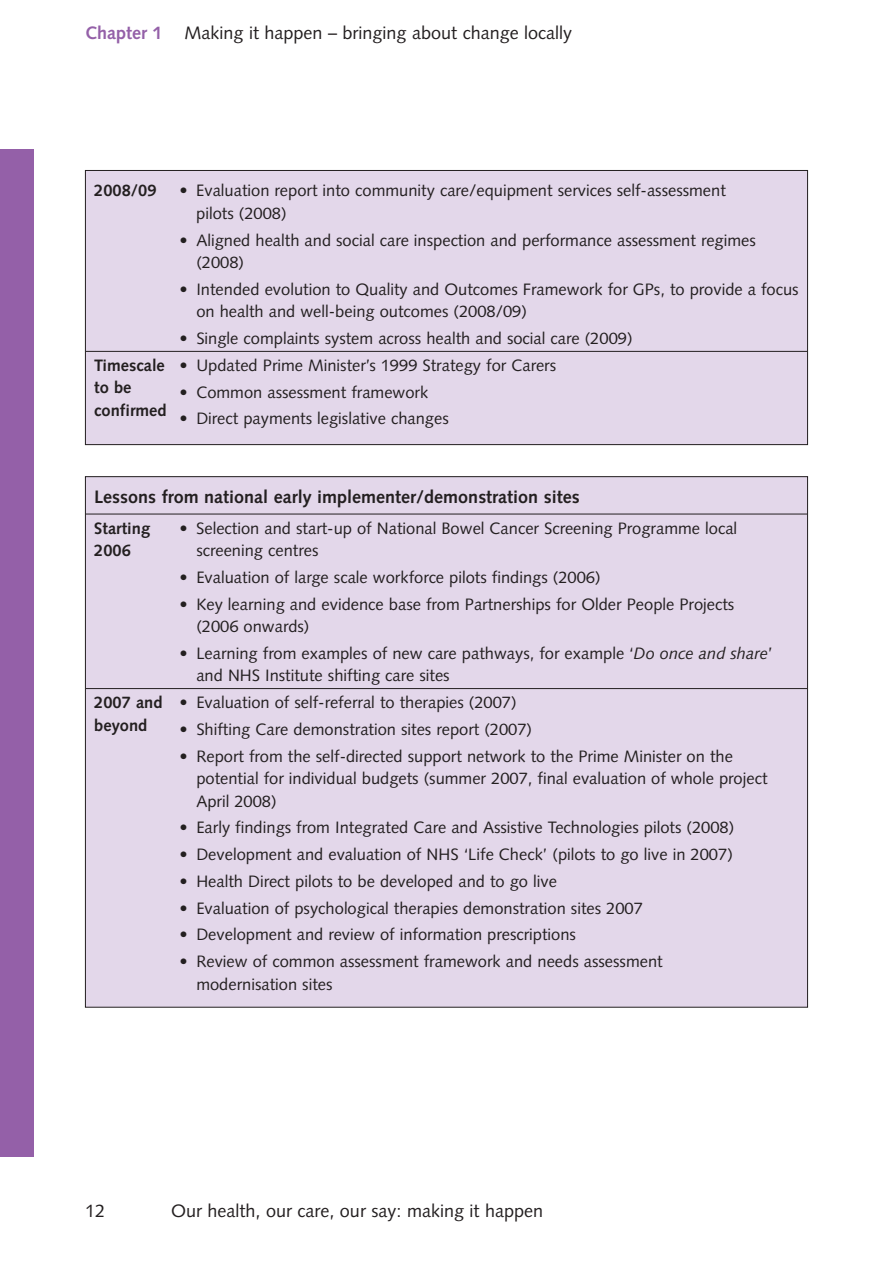
<style>
.page{position:relative;width:893px;height:1263px;background:#fff}
.page>*{position:absolute;margin:0;border:0;box-sizing:border-box;transform-origin:0 0}
.t1{font:18px "Syntax";color:#231f20}
.t2{font:700 18px "Syntax";color:#231f20}
.t3{font:16.5px/22.5px "Syntax";color:#231f20}
.t4{font:700 16.5px/22.5px "Syntax";color:#231f20}
.s1{font-weight:700;color:#9460a8}
.s2{font-style:italic}
.s3{font-weight:700}
</style>
<div class="page">
<div style="left:0;top:149px;width:34px;height:1008px;background:#9460a8"></div>
<div style="left:85px;top:170px;width:722px;height:275px;background:#e3d7ea"></div>
<hr style="left:86px;top:351px;width:721px;height:1px;background:#231f20">
<div style="left:85px;top:477px;width:722px;height:530px;background:#e3d7ea"></div>
<hr style="left:86px;top:514px;width:721px;height:1px;background:#231f20">
<hr style="left:86px;top:688px;width:721px;height:1px;background:#231f20">
<p class="t1" style="left:85px;top:26px;width:489px"><span class="s1">Chapter 1</span> Making it happen – bringing about change locally</p>
<p class="t4" style="left:94px;top:181px;width:64px">2008/09</p>
<p class="t3" style="left:196px;top:181px;width:531px;text-indent:-17px">• Evaluation report into community care/equipment services self-assessment pilots (2008)</p>
<p class="t3" style="left:196px;top:230px;width:561px;text-indent:-17px">• Aligned health and social care inspection and performance assessment regimes (2008)</p>
<p class="t3" style="left:196px;top:279px;width:604px;text-indent:-17px">• Intended evolution to Quality and Outcomes Framework for GPs, to provide a focus on health and well-being outcomes (2008/09)</p>
<p class="t3" style="left:179px;top:329px;width:455px">• Single complaints system across health and social care (2009)</p>
<p class="t3" style="left:179px;top:355px;width:378px">• Updated Prime Minister’s 1999 Strategy for Carers</p>
<p class="t3" style="left:179px;top:382px;width:251px">• Common assessment framework</p>
<p class="t3" style="left:179px;top:409px;width:271px">• Direct payments legislative changes</p>
<p class="t4" style="left:94px;top:355px;width:74px">Timescale to be confirmed</p>
<p class="t2" style="left:94px;top:489px;width:487px">Lessons from national early implementer/demonstration sites</p>
<p class="t4" style="left:94px;top:518px;width:57px">Starting</p>
<p class="t3" style="left:179px;top:518px;width:559px">• Selection and start-up of National Bowel Cancer Screening Programme local</p>
<p class="t4" style="left:94px;top:541px;width:38px">2006</p>
<p class="t3" style="left:196px;top:540px;width:124px">screening centres</p>
<p class="t3" style="left:179px;top:567px;width:423px">• Evaluation of large scale workforce pilots findings (2006)</p>
<p class="t3" style="left:196px;top:594px;width:539px;text-indent:-17px">• Key learning and evidence base from Partnerships for Older People Projects (2006 onwards)</p>
<p class="t3" style="left:196px;top:643px;width:578px;text-indent:-17px">• Learning from examples of new care pathways, for example ‘<span class="s2">Do once and share</span>’ and NHS Institute shifting care sites</p>
<p class="t3" style="left:94px;top:693px;width:424px"><span class="s3">2007 and</span> • Evaluation of self-referral to therapies (2007) <span class="s3">beyond</span></p>
<p class="t3" style="left:179px;top:719px;width:354px">• Shifting Care demonstration sites report (2007)</p>
<p class="t3" style="left:196px;top:746px;width:573px;text-indent:-17px">• Report from the self-directed support network to the Prime Minister on the potential for individual budgets (summer 2007, final evaluation of whole project<br>April 2008)</p>
<p class="t3" style="left:179px;top:818px;width:556px">• Early findings from Integrated Care and Assistive Technologies pilots (2008)</p>
<p class="t3" style="left:179px;top:845px;width:555px">• Development and evaluation of NHS ‘Life Check’ (pilots to go live in 2007)</p>
<p class="t3" style="left:179px;top:871px;width:379px">• Health Direct pilots to be developed and to go live</p>
<p class="t3" style="left:179px;top:898px;width:465px">• Evaluation of psychological therapies demonstration sites 2007</p>
<p class="t3" style="left:179px;top:925px;width:398px">• Development and review of information prescriptions</p>
<p class="t3" style="left:196px;top:952px;width:468px;text-indent:-17px">• Review of common assessment framework and needs assessment modernisation sites</p>
<p class="t1" style="left:85px;top:1203px;width:22px">12</p>
<p class="t1" style="left:171px;top:1203px;width:373px">Our health, our care, our say: making it happen</p>
</div>
